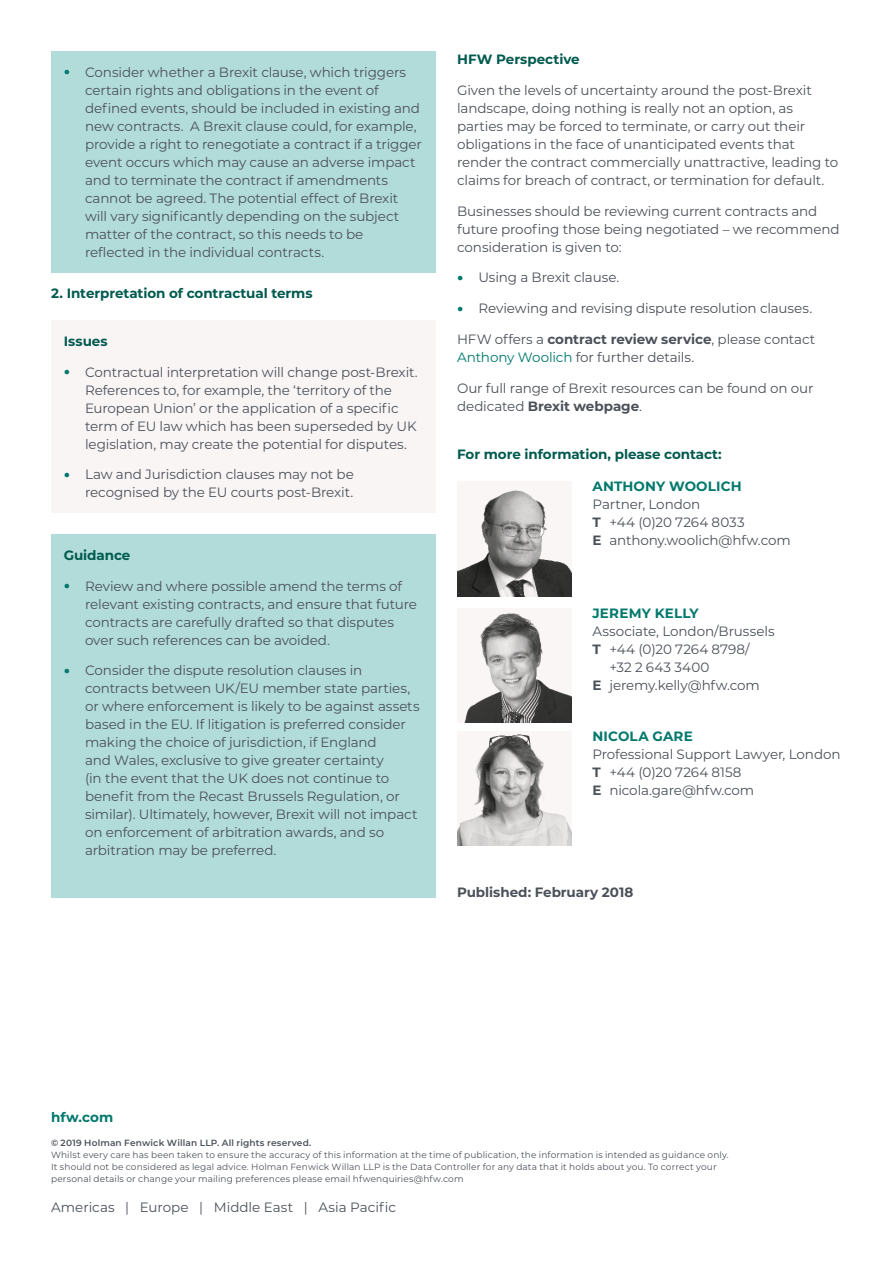
<style>
.page{position:relative;width:893px;height:1263px;background:#fff}
.page>*{position:absolute;margin:0;border:0;box-sizing:border-box;transform-origin:0 0}
.t1{font:13.5px/18px "Montserrat";letter-spacing:-.01em;color:#4b5159}
.t2{font:700 13.5px "Montserrat";letter-spacing:-.005em;color:#005a4e}
.t3{font:700 13.5px "Montserrat";letter-spacing:.015em;color:#00786c}
.t4{font:700 13.5px "Montserrat";letter-spacing:-.005em;color:#4b5159}
.t5{font:13.5px "Montserrat";letter-spacing:.01em;color:#4b5159}
.t6{font:13.5px "Montserrat";letter-spacing:.015em;color:#4b5159}
.t7{font:9px/12px "Montserrat";letter-spacing:.015em;color:#4b5159}
.t8{font:600 9px "Montserrat";letter-spacing:.02em;color:#4b5159}
.s1{font-family:"Noto Sans";font-size:10.5px;color:#00786c}
.s2{font-weight:700}
.s3{color:#00786c}
</style>
<div class="page">
<div style="left:51px;top:51px;width:385px;height:221px;background:#b2dcda"></div>
<div style="left:51px;top:320px;width:385px;height:192px;background:#f9f5f5"></div>
<div style="left:51px;top:534px;width:385px;height:363px;background:#b2dcda"></div>
<img style="left:464px;top:613px;width:107px;height:109px">
<img style="left:457px;top:490px;width:114px;height:106px">
<img style="left:457px;top:734px;width:114px;height:111px">
<p class="t1" style="left:85px;top:63px;width:338px;text-indent:-21px"><span class="s1">●</span> Consider whether a Brexit clause, which triggers certain rights and obligations in the event of defined events, should be included in existing and new contracts. A Brexit clause could, for example, provide a right to renegotiate a contract if a trigger event occurs which may cause an adverse impact and to terminate the contract if amendments cannot be agreed. The potential effect of Brexit will vary significantly depending on the subject matter of the contract, so this needs to be reflected in the individual contracts.</p>
<p class="t2" style="left:51px;top:283px;width:263px">2. Interpretation of contractual terms</p>
<p class="t2" style="left:64px;top:331px;width:45px">Issues</p>
<p class="t1" style="left:85px;top:362px;width:334px;text-indent:-21px"><span class="s1">●</span> Contractual interpretation will change post-Brexit.<br>References to, for example, the ‘territory of the European Union’ or the application of a specific term of EU law which has been superseded by UK legislation, may create the potential for disputes.</p>
<p class="t1" style="left:64px;top:465px;width:292px;text-align:right"><span class="s1">●</span> Law and Jurisdiction clauses may not be recognised by the EU courts post-Brexit.</p>
<p class="t2" style="left:64px;top:545px;width:68px">Guidance</p>
<p class="t1" style="left:85px;top:576px;width:333px;text-indent:-21px"><span class="s1">●</span> Review and where possible amend the terms of relevant existing contracts, and ensure that future contracts are carefully drafted so that disputes over such references can be avoided.</p>
<p class="t1" style="left:85px;top:661px;width:336px;text-indent:-21px"><span class="s1">●</span> Consider the dispute resolution clauses in contracts between UK/EU member state parties, or where enforcement is likely to be against assets based in the EU. If litigation is preferred consider making the choice of jurisdiction, if England<br>and Wales, exclusive to give greater certainty<br>(in the event that the UK does not continue to benefit from the Recast Brussels Regulation, or similar). Ultimately, however, Brexit will not impact on enforcement of arbitration awards, and so arbitration may be preferred.</p>
<p class="t2" style="left:457px;top:50px;width:124px">HFW Perspective</p>
<p class="t1" style="left:457px;top:81px;width:383px">Given the levels of uncertainty around the post-Brexit landscape, doing nothing is really not an option, as parties may be forced to terminate, or carry out their obligations in the face of unanticipated events that render the contract commercially unattractive, leading to claims for breach of contract, or termination for default.</p>
<p class="t1" style="left:457px;top:201px;width:384px">Businesses should be reviewing current contracts and future proofing those being negotiated – we recommend consideration is given to:</p>
<p class="t1" style="left:457px;top:268px;width:164px"><span class="s1">●</span> Using a Brexit clause.</p>
<p class="t1" style="left:457px;top:299px;width:357px"><span class="s1">●</span> Reviewing and revising dispute resolution clauses.</p>
<p class="t1" style="left:457px;top:330px;width:360px">HFW offers a <span class="s2">contract review service</span>, please contact<br><span class="s3">Anthony Woolich</span> for further details.</p>
<p class="t1" style="left:457px;top:378px;width:358px">Our full range of Brexit resources can be found on our dedicated <span class="s2">Brexit webpage</span>.</p>
<p class="t2" style="left:457px;top:445px;width:266px">For more information, please contact:</p>
<p class="t3" style="left:592px;top:477px;width:151px">ANTHONY WOOLICH</p>
<p class="t1" style="left:592px;top:495px;width:200px">Partner, London<br><span class="s2">T</span> +44 (0)20 7264 8033<br><span class="s2">E</span> anthony.woolich@hfw.com</p>
<p class="t3" style="left:592px;top:603px;width:108px">JEREMY KELLY</p>
<p class="t1" style="left:592px;top:621px;width:184px">Associate, London/Brussels</p>
<p class="t5" style="left:592px;top:639px;width:159px"><span class="s2">T</span> +44 (0)20 7264 8798/</p>
<p class="t6" style="left:609px;top:657px;width:101px">+32 2 643 3400</p>
<p class="t1" style="left:592px;top:675px;width:169px"><span class="s2">E</span> jeremy.kelly@hfw.com</p>
<p class="t3" style="left:592px;top:726px;width:102px">NICOLA GARE</p>
<p class="t1" style="left:592px;top:744px;width:250px">Professional Support Lawyer, London<br><span class="s2">T</span> +44 (0)20 7264 8158<br><span class="s2">E</span> nicola.gare@hfw.com</p>
<p class="t4" style="left:457px;top:883px;width:178px">Published: February 2018</p>
<p class="t3" style="left:51px;top:1107px;width:64px">hfw.com</p>
<p class="t8" style="left:51px;top:1136px;width:262px">© 2019 Holman Fenwick Willan LLP. All rights reserved.</p>
<p class="t7" style="left:51px;top:1148px;width:679px">Whilst every care has been taken to ensure the accuracy of this information at the time of publication, the information is intended as guidance only.<br>It should not be considered as legal advice. Holman Fenwick Willan LLP is the Data Controller for any data that it holds about you. To correct your personal details or change your mailing preferences please email hfwenquiries@hfw.com</p>
<p class="t1" style="left:51px;top:1198px;width:347px">Americas | Europe | Middle East | Asia Pacific</p>
</div>
